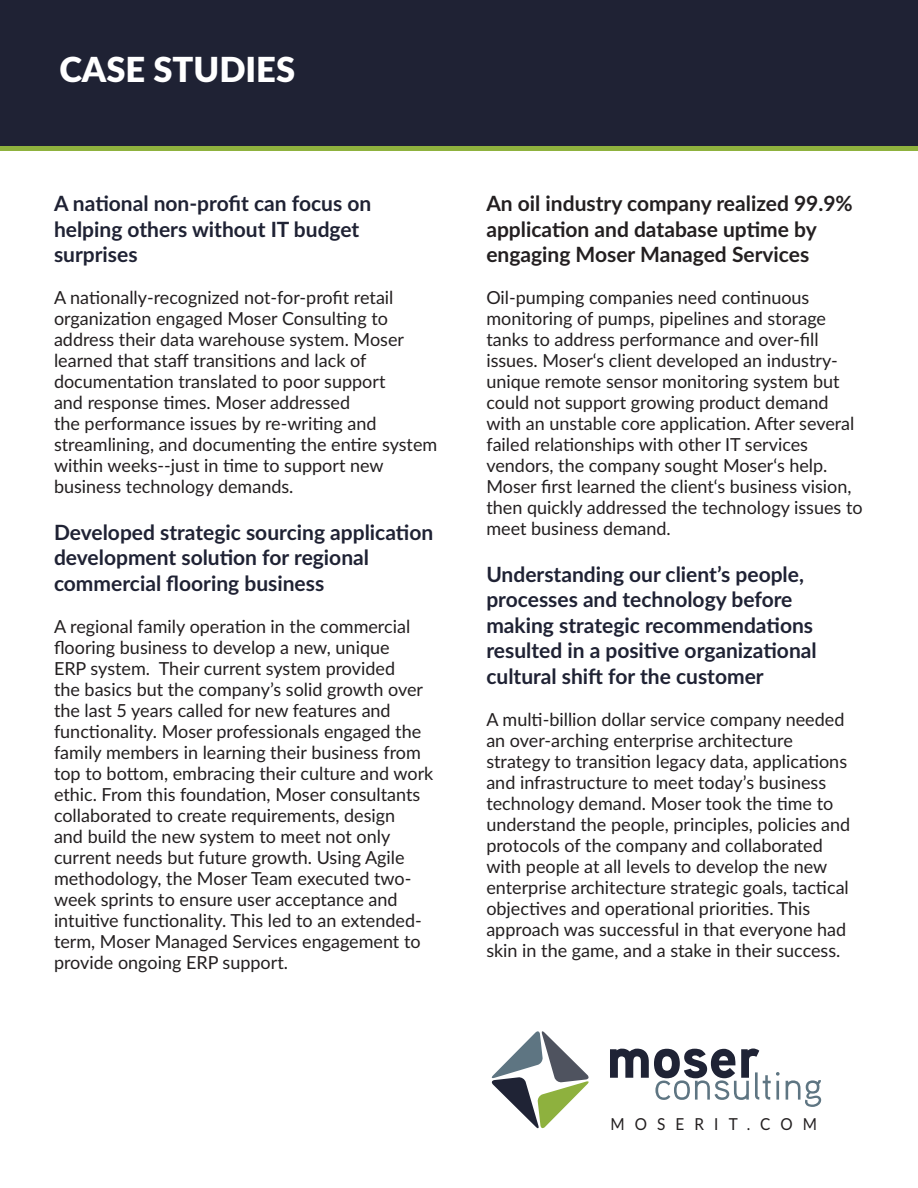
<style>
.page{position:relative;width:918px;height:1188px;background:#fff}
.page>*{position:absolute;margin:0;border:0;box-sizing:border-box;transform-origin:0 0}
.t1{font:900 34.5px "Lato";color:#fff}
.t2{font:700 21px/25.5px "Lato";color:#1f2234}
.t3{font:700 21px/25.5px "Lato";color:#231f20}
.t4{font:18px/21px "Lato";color:#231f20}
.t5{font:16.5px "Lato";letter-spacing:.66em;color:#231f20;scale:.93 1}
</style>
<div class="page">
<svg style="left:0;top:145px;width:918px;height:5px;background:#78953c"></svg>
<div style="left:0;top:0;width:918px;height:145px;background:#1f2234"></div>
<svg style="left:610px;top:1049px;width:170px;height:51px"></svg>
<svg style="left:786px;top:1080px;width:35px;height:27px"></svg>
<svg style="left:492px;top:1031px;width:97px;height:97px"></svg>
<h1 class="t1" style="left:59px;top:43px;width:237px">CASE STUDIES</h1>
<p class="t2" style="left:54px;top:190px;width:319px">A national non-profit can focus on helping others without IT budget surprises</p>
<p class="t4" style="left:54px;top:286px;width:385px">A nationally-recognized not-for-profit retail organization engaged Moser Consulting to address their data warehouse system. Moser learned that staff transitions and lack of documentation translated to poor support<br>and response times. Moser addressed<br>the performance issues by re-writing and streamlining, and documenting the entire system within weeks--just in time to support new business technology demands.</p>
<p class="t2" style="left:54px;top:518px;width:381px">Developed strategic sourcing application development solution for regional commercial flooring business</p>
<p class="t4" style="left:54px;top:615px;width:381px">A regional family operation in the commercial flooring business to develop a new, unique<br>ERP system. Their current system provided<br>the basics but the company’s solid growth over the last 5 years called for new features and functionality. Moser professionals engaged the family members in learning their business from top to bottom, embracing their culture and work ethic. From this foundation, Moser consultants collaborated to create requirements, design<br>and build the new system to meet not only current needs but future growth. Using Agile methodology, the Moser Team executed two&shy;week sprints to ensure user acceptance and intuitive functionality. This led to an extended&shy;term, Moser Managed Services engagement to provide ongoing ERP support.</p>
<p class="t3" style="left:486px;top:190px;width:368px">An oil industry company realized 99.9% application and database uptime by engaging Moser Managed Services</p>
<p class="t4" style="left:486px;top:286px;width:378px">Oil-pumping companies need continuous monitoring of pumps, pipelines and storage tanks to address performance and over-fill issues. Moser‘s client developed an industry&shy;unique remote sensor monitoring system but could not support growing product demand with an unstable core application. After several failed relationships with other IT services vendors, the company sought Moser‘s help.<br>Moser first learned the client‘s business vision, then quickly addressed the technology issues to meet business demand.</p>
<p class="t2" style="left:486px;top:560px;width:332px">Understanding our client’s people, processes and technology before making strategic recommendations resulted in a positive organizational cultural shift for the customer</p>
<p class="t4" style="left:486px;top:708px;width:365px">A multi-billion dollar service company needed an over-arching enterprise architecture strategy to transition legacy data, applications and infrastructure to meet today’s business technology demand. Moser took the time to understand the people, principles, policies and protocols of the company and collaborated with people at all levels to develop the new enterprise architecture strategic goals, tactical objectives and operational priorities. This approach was successful in that everyone had skin in the game, and a stake in their success.</p>
<p class="t5" style="left:610px;top:1112px;width:224px">MOSERIT.COM</p>
</div>
